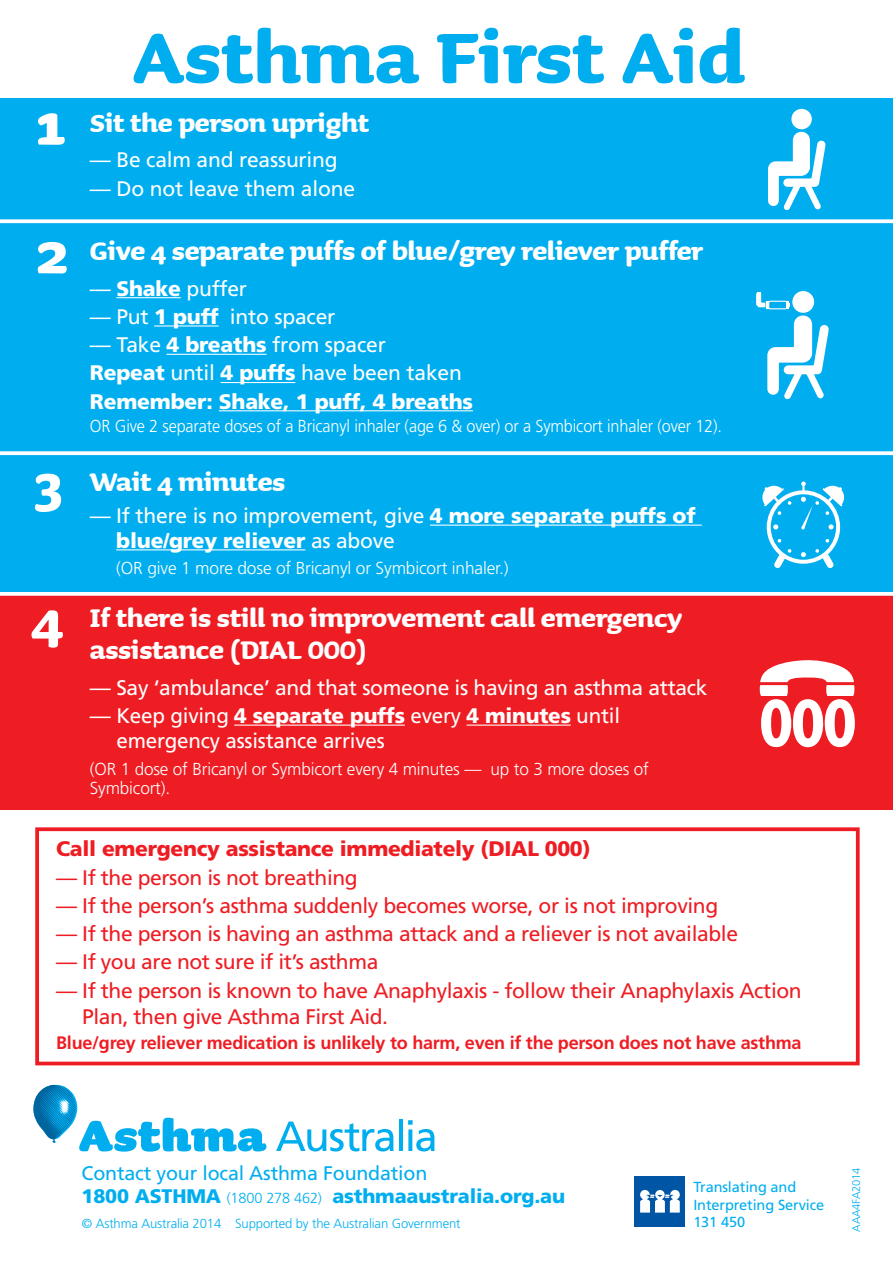
<style>
.page{position:relative;width:893px;height:1263px;background:#fff}
.page>*{position:absolute;margin:0;border:0;box-sizing:border-box;transform-origin:0 0}
.t1{font:700 75.15px "Sauna";color:#fff}
.t2{font:700 67.65px/136.6px "Sauna";color:#fff}
.t3{font:700 32.25px/32.2px "Sauna";letter-spacing:-.01em;color:#fff}
.t4{font:21px/26.1px "Frutiger";letter-spacing:-.02em;color:#ee1d23}
.t5{font:21px/24.8px "Frutiger";letter-spacing:-.01em;color:#fff}
.t6{font:900 21px/28.2px "Frutiger";letter-spacing:-.01em;color:#fff}
.t7{font:900 21px "Frutiger";letter-spacing:-.015em;color:#ee1d23}
.t8{font:19.65px/23.1px "Frutiger";letter-spacing:-.01em;color:#00aeef}
.t9{font:700 18px "Frutiger";letter-spacing:-.015em;color:#ee1d23}
.t10{font:300 17.4px/19.8px "Frutiger";letter-spacing:-.01em;color:#fff}
.t11{font:300 17.4px "Frutiger";letter-spacing:-.01em;color:#fff;scale:.94 1}
.t12{font:14.55px/17.5px "Frutiger";letter-spacing:-.01em;color:#00aeef}
.t13{font:300 13.05px "Frutiger";letter-spacing:-.01em;color:#00aeef}
.t14{font:300 11.1px "Frutiger";letter-spacing:-.01em;color:#00aeef}
.s1{font-weight:900}
.s2{font-weight:400}
.s3{font-weight:300;font-size:14.55px}
</style>
<div class="page">
<div style="left:0;top:99px;width:893px;height:662px;background:#00aeef"></div>
<div style="left:0;top:594px;width:893px;height:216px;background:#ee1d23"></div>
<hr style="left:116px;top:297px;width:65px;height:1px;background:#fff">
<hr style="left:154px;top:325px;width:65px;height:1px;background:#fff">
<hr style="left:166px;top:354px;width:101px;height:1px;background:#fff">
<hr style="left:221px;top:382px;width:74px;height:1px;background:#fff">
<hr style="left:219px;top:410px;width:254px;height:1px;background:#fff">
<hr style="left:430px;top:525px;width:272px;height:1px;background:#fff">
<hr style="left:116px;top:549px;width:189px;height:1px;background:#fff">
<hr style="left:234px;top:725px;width:171px;height:1px;background:#fff">
<hr style="left:467px;top:725px;width:104px;height:1px;background:#fff">
<svg style="left:0;top:219px;width:893px;height:4px;background:#e7f7fd"></svg>
<svg style="left:0;top:451px;width:893px;height:4px;background:#eaf8fd"></svg>
<svg style="left:0;top:592px;width:893px;height:4px;background:#fdf1f1"></svg>
<div style="left:35px;top:827px;width:825px;height:238px;border:4px solid #ee1d23"></div>
<svg style="left:759px;top:660px;width:96px;height:88px"></svg>
<div style="left:791px;top:109px;width:21px;height:20px;background:#fff;border-radius:50%"></div>
<svg style="left:768px;top:129px;width:58px;height:82px"></svg>
<svg style="left:756px;top:292px;width:73px;height:108px"></svg>
<svg style="left:134px;top:28px;width:611px;height:55px"></svg>
<svg style="left:762px;top:481px;width:82px;height:87px"></svg>
<svg style="left:276px;top:1121px;width:118px;height:30px"></svg>
<hr style="left:399px;top:1119px;width:4px;height:32px;background:#00aeef">
<svg style="left:408px;top:1120px;width:27px;height:31px"></svg>
<svg style="left:33px;top:1085px;width:233px;height:66px"></svg>
<div style="left:634px;top:1176px;width:51px;height:51px;background:#0155a5"></div>
<svg style="left:640px;top:1190px;width:40px;height:22px"></svg>
<p class="t1" style="left:36px;top:76px;width:31px">1</p>
<p class="t1" style="left:36px;top:205px;width:33px">2</p>
<p class="t2" style="left:31px;top:410px;width:34px">3<br>4</p>
<p class="t3" style="left:90px;top:104px;width:281px">Sit the person upright</p>
<p class="t5" style="left:90px;top:147px;width:249px">— Be calm and reassuring</p>
<p class="t5" style="left:90px;top:177px;width:267px">— Do not leave them alone</p>
<p class="t3" style="left:90px;top:233px;width:615px">Give 4 separate puffs of blue/grey reliever puffer</p>
<p class="t5" style="left:90px;top:276px;width:159px">— <span class="s1">Shake</span> puffer</p>
<p class="t5" style="left:90px;top:304px;width:247px">— Put <span class="s1">1 puff</span> into spacer</p>
<p class="t6" style="left:90px;top:330px;width:385px"><span class="s2">— Take</span> 4 breaths <span class="s2">from spacer<br></span>Repeat <span class="s2">until</span> 4 puffs <span class="s2">have been taken<br></span>Remember: Shake, 1 puff, 4 breaths</p>
<p class="t11" style="left:90px;top:416px;width:674px">OR Give 2 separate doses of a Bricanyl inhaler (age 6 &amp; over) or a Symbicort inhaler (over 12).</p>
<p class="t3" style="left:90px;top:464px;width:197px">Wait 4 minutes</p>
<p class="t6" style="left:116px;top:503px;width:581px;line-height:24.8px;text-indent:-26px"><span class="s2">— If there is no improvement, give</span> 4 more separate puffs of blue/grey reliever <span class="s2">as above</span></p>
<p class="t10" style="left:116px;top:558px;width:394px">(OR give 1 more dose of Bricanyl or Symbicort inhaler.)</p>
<p class="t3" style="left:90px;top:600px;width:594px">If there is still no improvement call emergency assistance (DIAL OOO)</p>
<p class="t5" style="left:90px;top:675px;width:619px">— Say ‘ambulance’ and that someone is having an asthma attack</p>
<p class="t5" style="left:116px;top:703px;width:505px;text-indent:-26px">— Keep giving <span class="s1">4 separate puffs</span> every <span class="s1">4 minutes</span> until emergency assistance arrives</p>
<p class="t10" style="left:90px;top:759px;width:561px">(OR 1 dose of Bricanyl or Symbicort every 4 minutes — up to 3 more doses of<br>Symbicort).</p>
<p class="t7" style="left:56px;top:836px;width:536px">Call emergency assistance immediately (DIAL 000)</p>
<p class="t4" style="left:56px;top:864px;width:303px">— If the person is not breathing</p>
<p class="t4" style="left:56px;top:892px;width:664px">— If the person’s asthma suddenly becomes worse, or is not improving</p>
<p class="t4" style="left:56px;top:921px;width:683px">— If the person is having an asthma attack and a reliever is not available</p>
<p class="t4" style="left:56px;top:949px;width:324px">— If you are not sure if it’s asthma</p>
<p class="t4" style="left:82px;top:977px;width:721px;text-indent:-26px">— If the person is known to have Anaphylaxis - follow their Anaphylaxis Action<br>Plan, then give Asthma First Aid.</p>
<p class="t9" style="left:56px;top:1032px;width:747px">Blue/grey reliever medication is unlikely to harm, even if the person does not have asthma</p>
<p class="t8" style="left:82px;top:1161px;width:485px">Contact your local Asthma Foundation<br><span class="s1">1800 ASTHMA</span> <span class="s3">(1800 278 462)</span> <span class="s1">asthmaaustralia.org.au</span></p>
<p class="t12" style="left:693px;top:1178px;width:132px">Translating and<br>Interpreting Service</p>
<p class="t13" style="left:82px;top:1215px;width:380px">© Asthma Australia 2014 Supported by the Australian Government</p>
<p class="t12" style="left:693px;top:1213px;width:53px">131 450</p>
<p class="t14" style="left:850px;top:1232px;width:66px;rotate:-90deg">AAA4FA2014</p>
</div>
